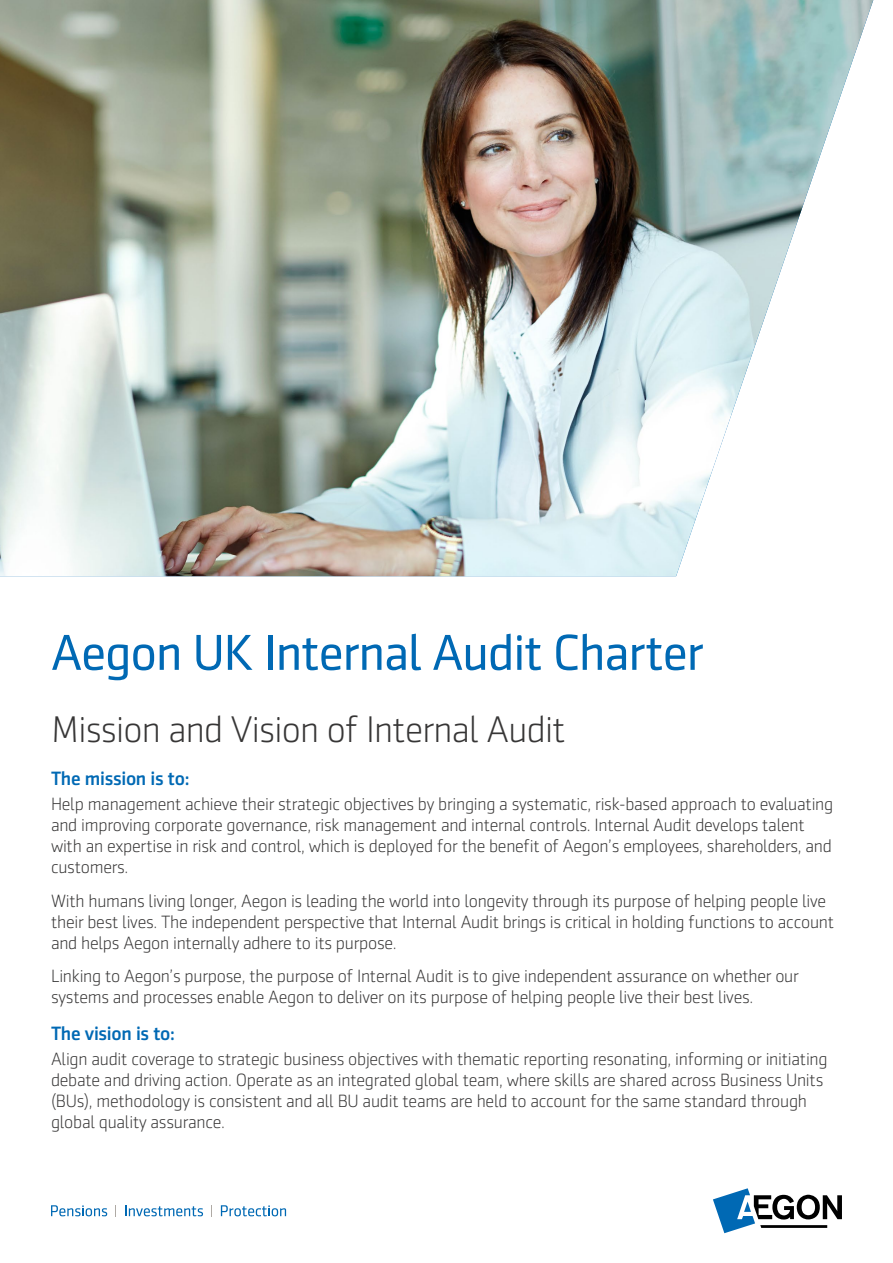
<style>
.page{position:relative;width:893px;height:1263px;background:#fff}
.page>*{position:absolute;margin:0;border:0;box-sizing:border-box;transform-origin:0 0}
.t1{font:51px "Sentico Sans DT";letter-spacing:-.02em;color:#0069b4}
.t2{font:300 37.5px "Sentico Sans DT";letter-spacing:-.02em;color:#373636}
.t3{font:500 19.5px "Sentico Sans DT";letter-spacing:-.015em;color:#0069b4}
.t4{font:300 18px/21px "Sentico Sans DT";letter-spacing:-.015em;color:#373636}
</style>
<div class="page">
<img style="left:0;top:0;width:873px;height:576px">
<svg style="left:51px;top:1205px;width:56px;height:11px"></svg>
<svg style="left:125px;top:1205px;width:78px;height:11px"></svg>
<svg style="left:221px;top:1205px;width:65px;height:11px"></svg>
<svg style="left:713px;top:1188px;width:129px;height:45px"></svg>
<h1 class="t1" style="left:51px;top:625px;width:654px">Aegon UK Internal Audit Charter</h1>
<h2 class="t2" style="left:51px;top:709px;width:516px">Mission and Vision of Internal Audit</h2>
<p class="t3" style="left:51px;top:767px;width:140px">The mission is to:</p>
<p class="t4" style="left:51px;top:793px;width:784px">Help management achieve their strategic objectives by bringing a systematic, risk-based approach to evaluating and improving corporate governance, risk management and internal controls. Internal Audit develops talent with an expertise in risk and control, which is deployed for the beneft of Aegon’s employees, shareholders, and customers.</p>
<p class="t4" style="left:51px;top:890px;width:785px">With humans living longer, Aegon is leading the world into longevity through its purpose of helping people live their best lives. The independent perspective that Internal Audit brings is critical in holding functions to account and helps Aegon internally adhere to its purpose.</p>
<p class="t4" style="left:51px;top:966px;width:749px">Linking to Aegon’s purpose, the purpose of Internal Audit is to give independent assurance on whether our systems and processes enable Aegon to deliver on its purpose of helping people live their best lives.</p>
<p class="t3" style="left:51px;top:1022px;width:126px">The vision is to:</p>
<p class="t4" style="left:51px;top:1049px;width:778px">Align audit coverage to strategic business objectives with thematic reporting resonating, informing or initiating debate and driving action. Operate as an integrated global team, where skills are shared across Business Units (BUs), methodology is consistent and all BU audit teams are held to account for the same standard through global quality assurance.</p>
</div>
